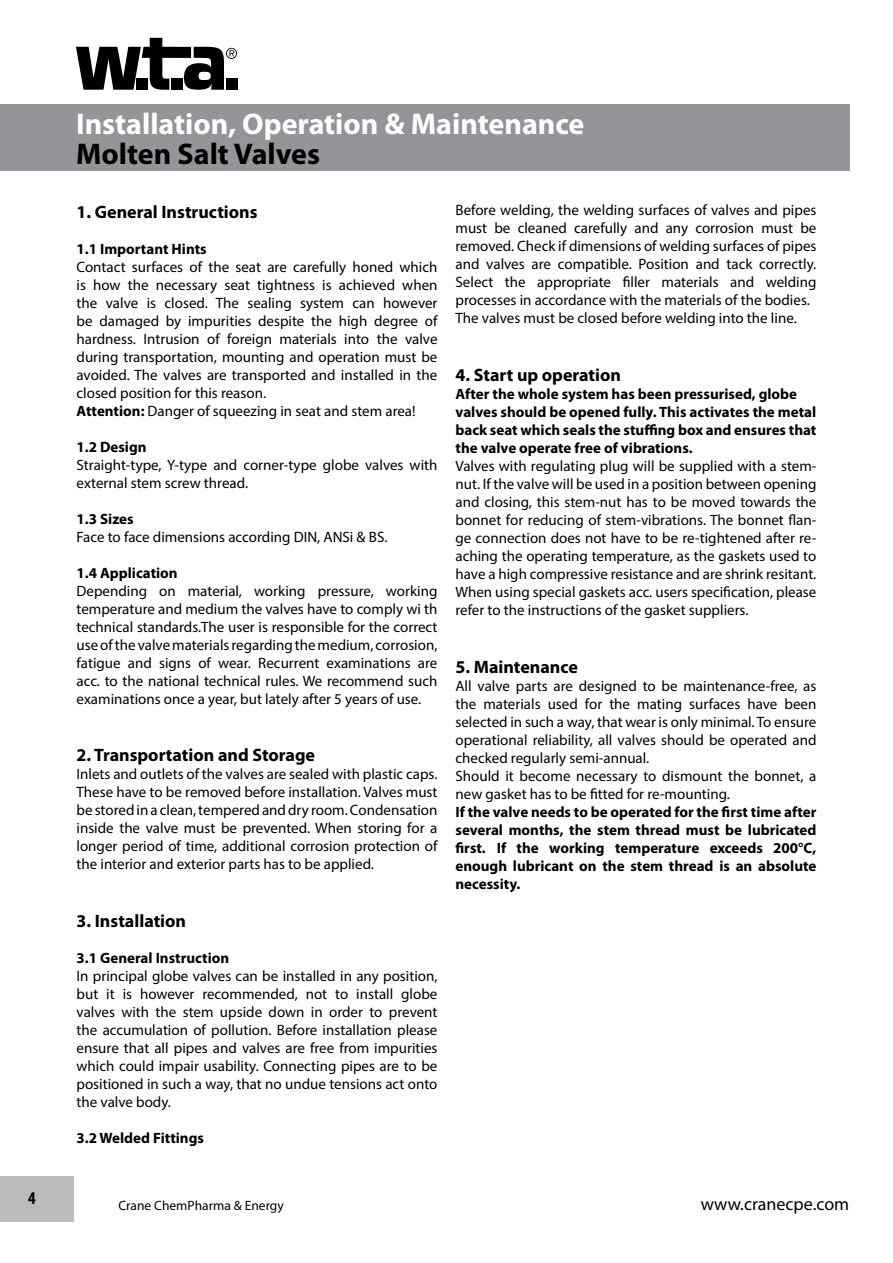
<style>
.page{position:relative;width:893px;height:1263px;background:#fff}
.page>*{position:absolute;margin:0;border:0;box-sizing:border-box;transform-origin:0 0}
.t1{font:700 30px "Myriad Pro";color:#fff}
.t2{font:700 30px "Myriad Pro";color:#000}
.t3{font:700 18px "Myriad Pro";color:#000}
.t4{font:18px "Myriad Pro";color:#000}
.t5{font:700 condensed 18px "Myriad Pro";color:#000}
.t6{font:15px/18px "Myriad Pro";color:#000}
.t7{font:700 15px/18px "Myriad Pro";color:#000}
.t8{font:13.5px "Myriad Pro";color:#000}
.s1{font-weight:700}
</style>
<div class="page">
<div style="left:0;top:1176px;width:73px;height:46px;background:#babcbe"></div>
<div style="left:0;top:104px;width:849px;height:66px;background:#939598"></div>
<svg style="left:76px;top:38px;width:161px;height:52px"></svg>
<p class="t5" style="left:28px;top:1188px;width:9px">4</p>
<h1 class="t1" style="left:76px;top:108px;width:510px">Installation, Operation &amp; Maintenance</h1>
<h1 class="t2" style="left:76px;top:138px;width:245px">Molten Salt Valves</h1>
<p class="t3" style="left:77px;top:201px;width:183px">1. General Instructions</p>
<p class="t7" style="left:77px;top:240px;width:132px">1.1 Important Hints</p>
<p class="t6" style="left:77px;top:257px;width:362px">Contact surfaces of the seat are carefully honed which is how the necessary seat tightness is achieved when the valve is closed. The sealing system can however be damaged by impurities despite the high degree of hardness. Intrusion of foreign materials into the valve during transportation, mounting and operation must be avoided. The valves are transported and installed in the closed position for this reason.<br><span class="s1">Attention:</span> Danger of squeezing in seat and stem area!</p>
<p class="t7" style="left:77px;top:438px;width:72px">1.2 Design</p>
<p class="t6" style="left:77px;top:455px;width:362px">Straight-type, Y-type and corner-type globe valves with external stem screw thread.</p>
<p class="t7" style="left:77px;top:510px;width:59px">1.3 Sizes</p>
<p class="t6" style="left:77px;top:527px;width:312px">Face to face dimensions according DIN, ANSi &amp; BS.</p>
<p class="t7" style="left:77px;top:564px;width:103px">1.4 Application</p>
<p class="t6" style="left:77px;top:581px;width:362px;text-align:justify">Depending on material, working pressure, working temperature and medium the valves have to comply wi th technical standards.The user is responsible for the correct use of the valve materials regarding the medium, corrosion, fatigue and signs of wear. Recurrent examinations are acc. to the national technical rules. We recommend such examinations once a year, but lately after 5 years of use.</p>
<p class="t3" style="left:77px;top:745px;width:240px">2. Transportation and Storage</p>
<p class="t6" style="left:77px;top:765px;width:362px;text-align:justify">Inlets and outlets of the valves are sealed with plastic caps.<br>These have to be removed before installation. Valves must be stored in a clean, tempered and dry room. Condensation inside the valve must be prevented. When storing for a longer period of time, additional corrosion protection of the interior and exterior parts has to be applied.</p>
<p class="t3" style="left:77px;top:911px;width:111px">3. Installation</p>
<p class="t7" style="left:77px;top:949px;width:154px">3.1 General Instruction</p>
<p class="t6" style="left:77px;top:967px;width:362px;text-align:justify">In principal globe valves can be installed in any position, but it is however recommended, not to install globe valves with the stem upside down in order to prevent the accumulation of pollution. Before installation please ensure that all pipes and valves are free from impurities which could impair usability. Connecting pipes are to be positioned in such a way, that no undue tensions act onto the valve body.</p>
<p class="t7" style="left:77px;top:1129px;width:129px">3.2 Welded Fittings</p>
<p class="t6" style="left:455px;top:201px;width:362px">Before welding, the welding surfaces of valves and pipes must be cleaned carefully and any corrosion must be removed. Check if dimensions of welding surfaces of pipes and valves are compatible. Position and tack correctly.<br>Select the appropriate filler materials and welding processes in accordance with the materials of the bodies.<br>The valves must be closed before welding into the line.</p>
<p class="t3" style="left:455px;top:365px;width:167px">4. Start up operation</p>
<p class="t7" style="left:455px;top:385px;width:362px">After the whole system has been pressurised, globe valves should be opened fully. This activates the metal back seat which seals the stuffing box and ensures that the valve operate free of vibrations.</p>
<p class="t6" style="left:455px;top:457px;width:362px;text-align:justify">Valves with regulating plug will be supplied with a stem&shy;nut. If the valve will be used in a position between opening and closing, this stem-nut has to be moved towards the bonnet for reducing of stem-vibrations. The bonnet flan&shy;ge connection does not have to be re-tightened after re&shy;aching the operating temperature, as the gaskets used to have a high compressive resistance and are shrink resitant.<br>When using special gaskets acc. users specification, please refer to the instructions of the gasket suppliers.</p>
<p class="t3" style="left:455px;top:656px;width:124px">5. Maintenance</p>
<p class="t6" style="left:455px;top:676px;width:362px">All valve parts are designed to be maintenance-free, as the materials used for the mating surfaces have been selected in such a way, that wear is only minimal. To ensure operational reliability, all valves should be operated and checked regularly semi-annual.<br>Should it become necessary to dismount the bonnet, a new gasket has to be fitted for re-mounting.</p>
<p class="t7" style="left:455px;top:803px;width:362px;text-align:justify">If the valve needs to be operated for the first time after several months, the stem thread must be lubricated first. If the working temperature exceeds 200°C, enough lubricant on the stem thread is an absolute necessity.</p>
<p class="t8" style="left:118px;top:1197px;width:167px">Crane ChemPharma &amp; Energy</p>
<p class="t4" style="left:701px;top:1193px;width:150px">www.cranecpe.com</p>
</div>
